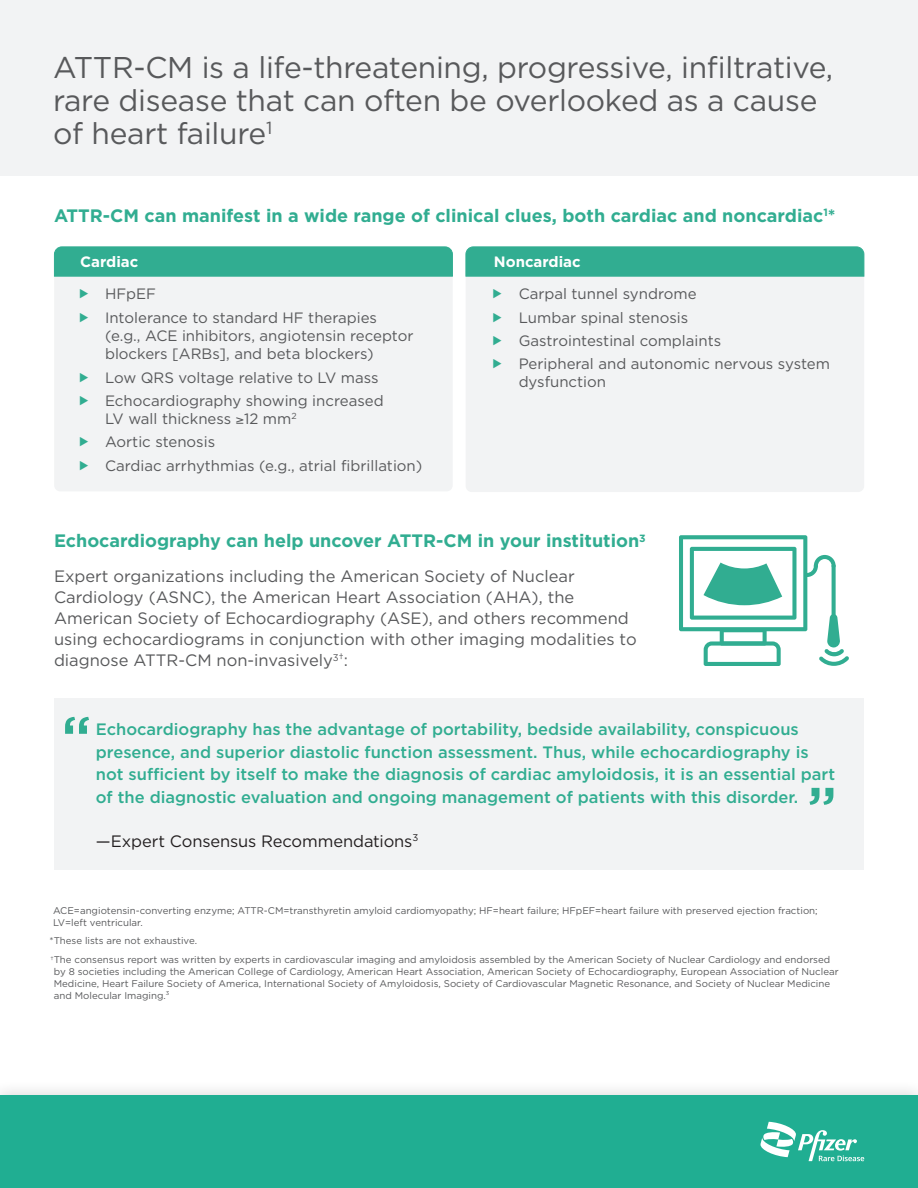
<style>
.page{position:relative;width:918px;height:1188px;background:#fff}
.page>*{position:absolute;margin:0;border:0;box-sizing:border-box;transform-origin:0 0}
.General_body_text_iV{font:500 60px "Gotham";color:#31ad91}
.t1{font:30px/33px "Gotham";letter-spacing:-.01em;color:#58595b}
.t2{font:700 18px "Gotham";color:#31ad91}
.General_body_text_iV-2{font:500 16.5px/22.5px "Gotham";color:#31ad91}
.t3{font:16.5px/21px "Gotham";color:#58595b}
.General_body_text_iV-3{font:16.5px "Gotham";letter-spacing:-.005em;color:#231f20}
.t4{font:15px/18.3px "Gotham";color:#58595b}
.t5{font:700 15px "Gotham";color:#fff}
.t6{font:9.75px/11.9px "Gotham";color:#58595b}
</style>
<div class="page">
<div style="left:54px;top:699px;width:810px;height:171px;background:#f2f3f4"></div>
<div style="left:0;top:1080px;width:918px;height:108px;background:#231f20;opacity:.2"></div>
<div style="left:0;top:1095px;width:918px;height:93px;background:#20ae92"></div>
<svg style="left:679px;top:535px;width:170px;height:131px"></svg>
<div style="left:0;top:0;width:918px;height:176px;background:#f2f3f4"></div>
<svg style="left:761px;top:1122px;width:103px;height:39px"></svg>
<div style="left:54px;top:277px;width:398px;height:214px;background:#f2f3f4"></div>
<div style="left:466px;top:277px;width:398px;height:215px;background:#f2f3f4"></div>
<svg style="left:465px;top:246px;width:399px;height:31px;background:#36ae93"></svg>
<div style="left:54px;top:246px;width:399px;height:31px;background:#31ad91"></div>
<svg style="left:80px;top:289px;width:8px;height:10px"></svg>
<svg style="left:80px;top:312px;width:8px;height:10px"></svg>
<svg style="left:80px;top:372px;width:8px;height:10px"></svg>
<svg style="left:80px;top:395px;width:8px;height:10px"></svg>
<svg style="left:80px;top:437px;width:8px;height:10px"></svg>
<svg style="left:80px;top:460px;width:8px;height:10px"></svg>
<svg style="left:494px;top:289px;width:8px;height:10px"></svg>
<svg style="left:494px;top:312px;width:8px;height:10px"></svg>
<svg style="left:494px;top:336px;width:8px;height:9px"></svg>
<svg style="left:494px;top:359px;width:8px;height:9px"></svg>
<p class="t1" style="left:53px;top:50px;width:782px">ATTR-CM is a life-threatening, progressive, infiltrative, rare disease that can often be overlooked as a cause of heart failure<sup>1</sup></p>
<p class="t2" style="left:54px;top:204px;width:783px">ATTR-CM can manifest in a wide range of clinical clues, both cardiac and noncardiac<sup>1</sup>*</p>
<p class="t5" style="left:80px;top:252px;width:60px">Cardiac</p>
<p class="t5" style="left:494px;top:252px;width:88px">Noncardiac</p>
<p class="t4" style="left:105px;top:285px;width:53px">HFpEF</p>
<p class="t4" style="left:105px;top:308px;width:310px">Intolerance to standard HF therapies (e.g., ACE inhibitors, angiotensin receptor blockers [ARBs], and beta blockers)</p>
<p class="t4" style="left:105px;top:368px;width:275px">Low QRS voltage relative to LV mass</p>
<p class="t4" style="left:105px;top:391px;width:280px">Echocardiography showing increased<br>LV wall thickness ≥12 mm<sup>2</sup></p>
<p class="t4" style="left:105px;top:433px;width:112px">Aortic stenosis</p>
<p class="t4" style="left:105px;top:456px;width:319px">Cardiac arrhythmias (e.g., atrial fibrillation)</p>
<p class="t4" style="left:519px;top:285px;width:179px">Carpal tunnel syndrome</p>
<p class="t4" style="left:519px;top:308px;width:171px">Lumbar spinal stenosis</p>
<p class="t4" style="left:519px;top:331px;width:204px">Gastrointestinal complaints</p>
<p class="t4" style="left:519px;top:354px;width:313px">Peripheral and autonomic nervous system dysfunction</p>
<p class="t2" style="left:54px;top:529px;width:593px">Echocardiography can help uncover ATTR-CM in your institution<sup>3</sup></p>
<p class="t3" style="left:54px;top:565px;width:584px">Expert organizations including the American Society of Nuclear Cardiology (ASNC), the American Heart Association (AHA), the American Society of Echocardiography (ASE), and others recommend using echocardiograms in conjunction with other imaging modalities to diagnose ATTR-CM non-invasively<sup>3</sup><sup>†</sup>:</p>
<p class="General_body_text_iV" style="left:61px;top:699px;width:32px">“</p>
<p class="General_body_text_iV-2" style="left:96px;top:718px;width:741px">Echocardiography has the advantage of portability, bedside availability, conspicuous presence, and superior diastolic function assessment. Thus, while echocardiography is not sufficient by itself to make the diagnosis of cardiac amyloidosis, it is an essential part of the diagnostic evaluation and ongoing management of patients with this disorder.</p>
<p class="General_body_text_iV-3" style="left:96px;top:830px;width:324px">—Expert Consensus Recommendations<sup>3</sup></p>
<p class="General_body_text_iV" style="left:837px;top:823px;width:32px;rotate:-180deg">“</p>
<p class="t6" style="left:53px;top:904px;width:766px">ACE=angiotensin-converting enzyme; ATTR-CM=transthyretin amyloid cardiomyopathy; HF=heart failure; HFpEF=heart failure with preserved ejection fraction;<br>LV=left ventricular.</p>
<p class="t6" style="left:50px;top:935px;width:149px">*These lists are not exhaustive.</p>
<p class="t6" style="left:54px;top:953px;width:786px;text-indent:-3px"><sup>†</sup>The consensus report was written by experts in cardiovascular imaging and amyloidosis assembled by the American Society of Nuclear Cardiology and endorsed by 8 societies including the American College of Cardiology, American Heart Association, American Society of Echocardiography, European Association of Nuclear Medicine, Heart Failure Society of America, International Society of Amyloidosis, Society of Cardiovascular Magnetic Resonance, and Society of Nuclear Medicine and Molecular Imaging.<sup>3</sup></p>
</div>
